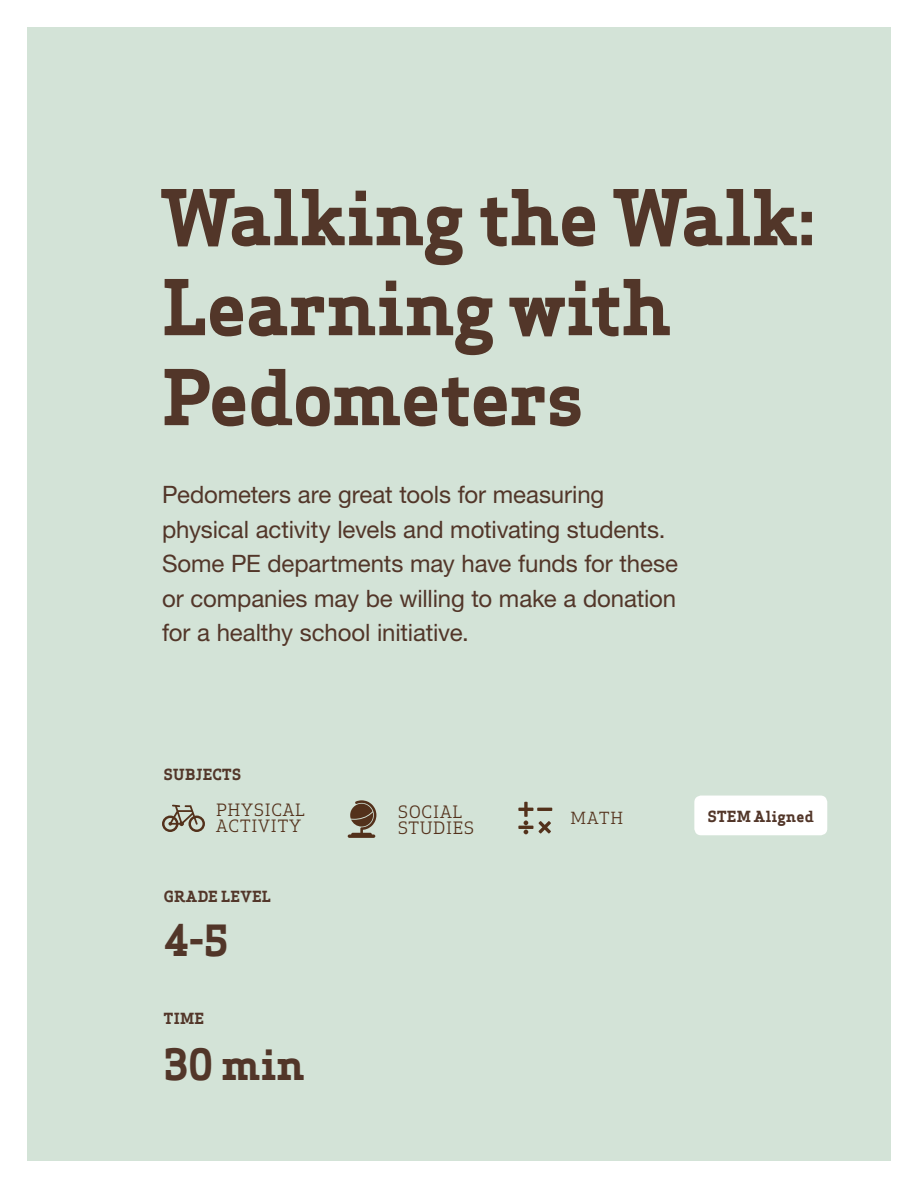
<style>
.page{position:relative;width:918px;height:1188px;background:#fff}
.page>*{position:absolute;margin:0;border:0;box-sizing:border-box;transform-origin:0 0}
.t1{font:700 75px/90px "Apex Serif";letter-spacing:-.005em;color:#523629}
.t2{font:700 42px "Apex Serif";color:#523629}
.t3{font:24px/34.5px "Helvetica Neue LT Std";letter-spacing:-.005em;color:#523629}
.t4{font:16.65px/15.9px "Apex Serif";letter-spacing:.05em;color:#53311b}
.t5{font:16.35px "Apex Serif";color:#53311b}
.t6{font:700 15px "Apex Serif";letter-spacing:.03em;color:#523629}
</style>
<div class="page">
<div style="left:27px;top:27px;width:864px;height:1134px;background:#d3e3d7"></div>
<svg style="left:348px;top:800px;width:28px;height:38px"></svg>
<svg style="left:162px;top:805px;width:43px;height:27px"></svg>
<svg style="left:518px;top:802px;width:34px;height:32px"></svg>
<div style="left:694px;top:796px;width:133px;height:39px;background:#fff;border-radius:7px"></div>
<h1 class="t1" style="left:162px;top:172px;width:654px">Walking the Walk:<br>Learning with<br>Pedometers</h1>
<p class="t3" style="left:162px;top:477px;width:517px">Pedometers are great tools for measuring physical activity levels and motivating students.<br>Some PE departments may have funds for these or companies may be willing to make a donation for a healthy school initiative.</p>
<p class="t6" style="left:164px;top:765px;width:79px">SUBJECTS</p>
<p class="t4" style="left:216px;top:802px;width:90px">PHYSICAL<br>ACTIVITY</p>
<p class="t5" style="left:571px;top:808px;width:54px">MATH</p>
<p class="t6" style="left:708px;top:807px;width:107px">STEM Aligned</p>
<p class="t4" style="left:398px;top:803px;width:77px">SOCIAL<br>STUDIES</p>
<p class="t6" style="left:164px;top:887px;width:109px">GRADE LEVEL</p>
<h2 class="t2" style="left:164px;top:914px;width:67px">4-5</h2>
<p class="t6" style="left:164px;top:1009px;width:42px">TIME</p>
<h2 class="t2" style="left:164px;top:1038px;width:142px">30 min</h2>
</div>
